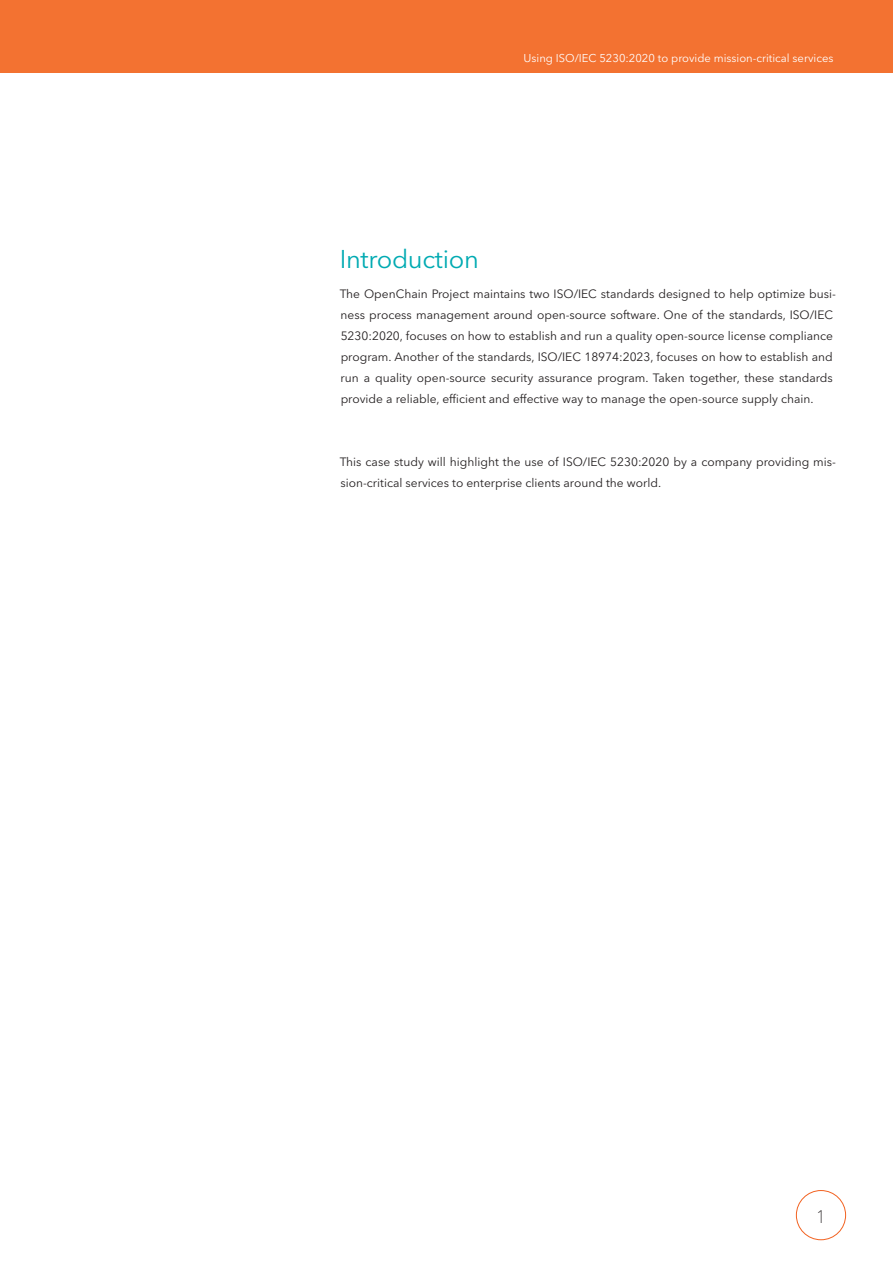
<style>
.page{position:relative;width:893px;height:1263px;background:#fff}
.page>*{position:absolute;margin:0;border:0;box-sizing:border-box;transform-origin:0 0}
.Head_1_Color___Teal_7466{font:25.5px "Avenir Next W1 G";letter-spacing:-.015em;color:#00aab2}
.t1{font:100 18px "Avenir Next W1 G";color:#231f20}
.Body{font:12px/21px "Avenir Next W1 G";color:#231f20}
.PageTop_Header{font:11.25px "Avenir Next W1 G";color:#fff}
</style>
<div class="page">
<div style="left:796px;top:1190px;width:50px;height:50px;border:1px solid #f26221;border-radius:50%"></div>
<div style="left:0;top:0;width:893px;height:73px;background:#f37231"></div>
<p class="PageTop_Header" style="left:524px;top:51px;width:311px">Using ISO/IEC 5230:2020 to provide mission-critical services</p>
<p class="Head_1_Color___Teal_7466" style="left:340px;top:244px;width:140px">Introduction</p>
<p class="Body" style="left:340px;top:283px;width:498px">The OpenChain Project maintains two ISO/IEC standards designed to help optimize busi&shy;ness process management around open-source software. One of the standards, ISO/IEC 5230:2020, focuses on how to establish and run a quality open-source license compliance program. Another of the standards, ISO/IEC 18974:2023, focuses on how to establish and run a quality open-source security assurance program. Taken together, these standards provide a reliable, efficient and effective way to manage the open-source supply chain.</p>
<p class="Body" style="left:340px;top:452px;width:498px">This case study will highlight the use of ISO/IEC 5230:2020 by a company providing mis&shy;sion-critical services to enterprise clients around the world.</p>
<h2 class="t1" style="left:816px;top:1205px;width:12px">1</h2>
</div>
